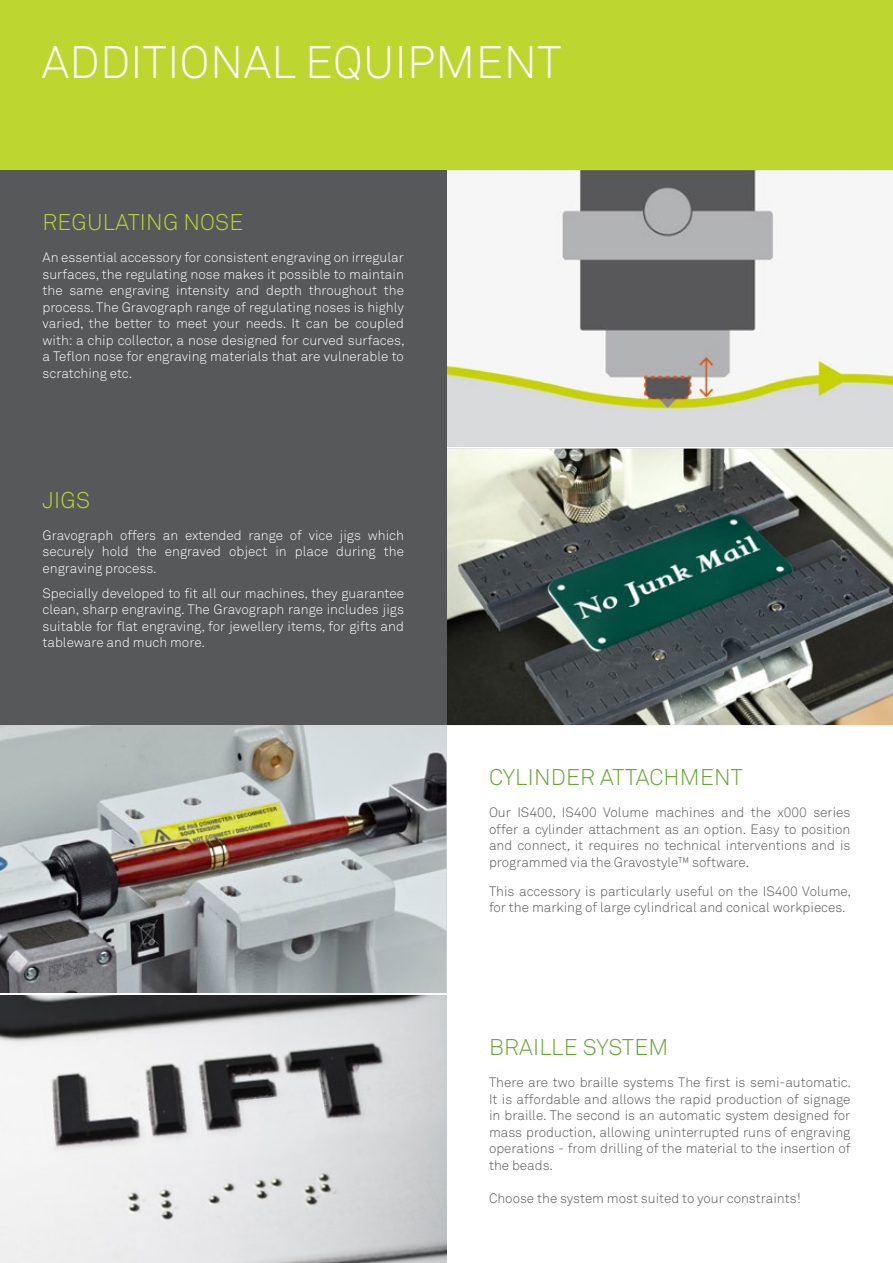
<style>
.page{position:relative;width:893px;height:1263px;background:#fff}
.page>*{position:absolute;margin:0;border:0;box-sizing:border-box;transform-origin:0 0}
.t1{font:300 45px "Akkurat Std";letter-spacing:.01em;color:#fff}
.t2{font:300 22.5px "Akkurat Std";letter-spacing:.01em;color:#68a335}
.t3{font:300 22.5px "Akkurat Std";letter-spacing:.01em;color:#bed630}
.t4{font:300 13.5px/16.5px "Akkurat Std";color:#fff;text-align:justify}
.t5{font:300 13.5px/16.5px "Akkurat Std";color:#57585a;text-align:justify}
</style>
<div class="page">
<div style="left:0;top:0;width:893px;height:170px;background:#bed630"></div>
<img style="left:0;top:995px;width:446px;height:268px">
<img style="left:0;top:725px;width:446px;height:268px">
<img style="left:446px;top:170px;width:447px;height:276px">
<img style="left:446px;top:449px;width:447px;height:276px">
<div style="left:0;top:170px;width:446px;height:555px;background:#57585a"></div>
<h1 class="t1" style="left:42px;top:35px;width:521px">ADDITIONAL EQUIPMENT</h1>
<h2 class="t3" style="left:43px;top:209px;width:202px">REGULATING NOSE</h2>
<p class="t4" style="left:43px;top:249px;width:364px">An essential accessory for consistent engraving on irregular surfaces, the regulating nose makes it possible to maintain the same engraving intensity and depth throughout the process. The Gravograph range of regulating noses is highly varied, the better to meet your needs. It can be coupled with: a chip collector, a nose designed for curved surfaces, a Teflon nose for engraving materials that are vulnerable to scratching etc.</p>
<h2 class="t3" style="left:43px;top:486px;width:49px">JIGS</h2>
<p class="t4" style="left:43px;top:527px;width:363px">Gravograph offers an extended range of vice jigs which securely hold the engraved object in place during the engraving process.</p>
<p class="t4" style="left:43px;top:585px;width:363px">Specially developed to fit all our machines, they guarantee clean, sharp engraving. The Gravograph range includes jigs suitable for flat engraving, for jewellery items, for gifts and tableware and much more.</p>
<h2 class="t2" style="left:489px;top:764px;width:255px">CYLINDER ATTACHMENT</h2>
<p class="t5" style="left:489px;top:804px;width:363px">Our IS400, IS400 Volume machines and the x000 series offer a cylinder attachment as an option. Easy to position and connect, it requires no technical interventions and is programmed via the Gravostyle™ software.</p>
<p class="t5" style="left:489px;top:883px;width:364px">This accessory is particularly useful on the IS400 Volume, for the marking of large cylindrical and conical workpieces.</p>
<h2 class="t2" style="left:489px;top:1034px;width:181px">BRAILLE SYSTEM</h2>
<p class="t5" style="left:489px;top:1074px;width:364px">There are two braille systems The first is semi-automatic.<br>It is affordable and allows the rapid production of signage in braille. The second is an automatic system designed for mass production, allowing uninterrupted runs of engraving operations - from drilling of the material to the insertion of the beads.</p>
<p class="t5" style="left:489px;top:1190px;width:313px">Choose the system most suited to your constraints!</p>
</div>
